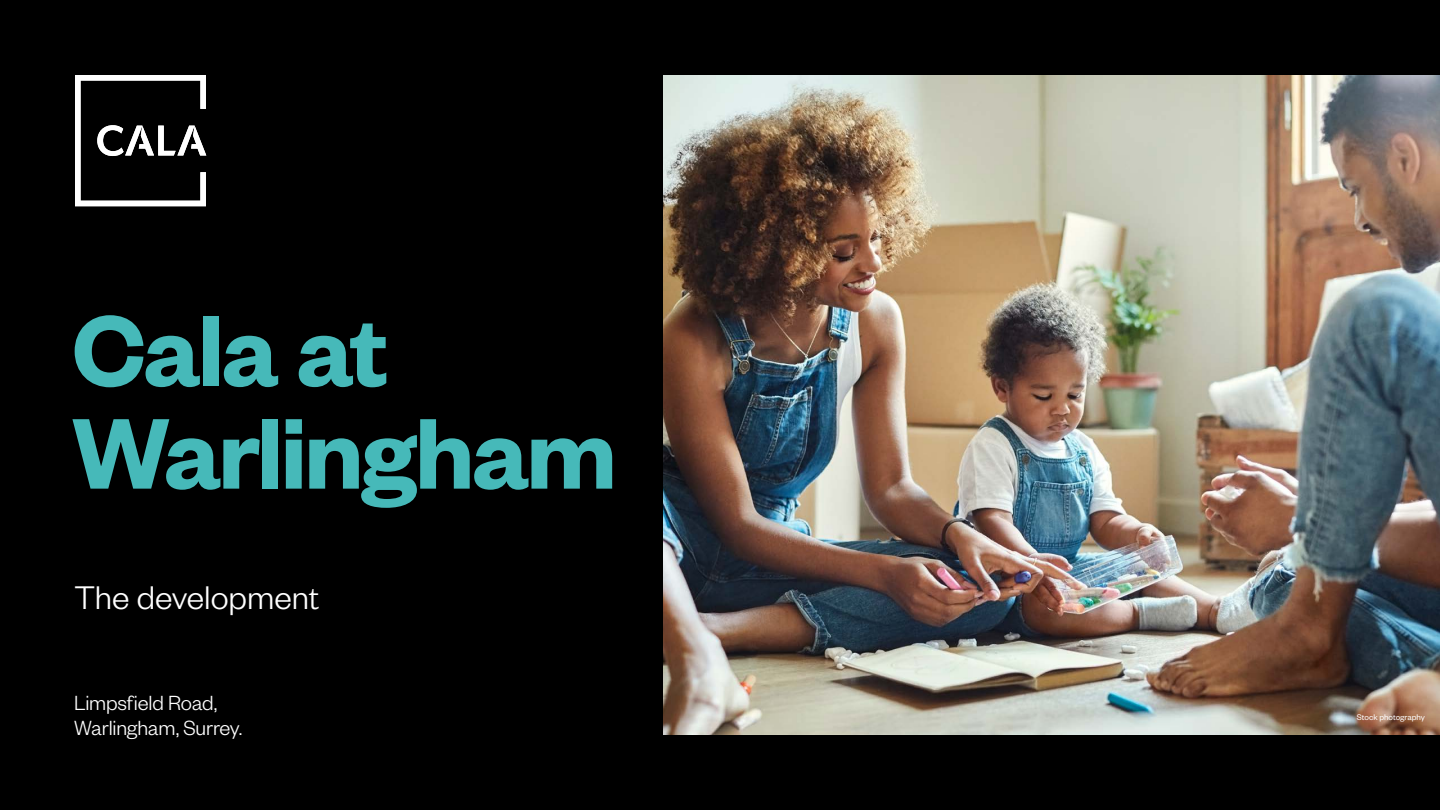
<style>
.page{position:relative;width:1440px;height:810px;background:#000}
.page>*{position:absolute;margin:0;border:0;box-sizing:border-box;transform-origin:0 0}
.t1{font:110.25px "Founders Grotesk Sm Bd";letter-spacing:-.025em;color:#46b9b9}
.t2{font:300 36px "Founders Grotesk";color:#fff}
.Body_Charcoal{font:300 22.5px/24.8px "Founders Grotesk";letter-spacing:-.01em;color:#fff}
.t3{font:9px "Founders Grotesk";color:#fff}
</style>
<div class="page">
<img style="left:663px;top:75px;width:777px;height:660px">
<svg style="left:75px;top:75px;width:131px;height:131px"></svg>
<p class="t1" style="left:72px;top:281px;width:318px">Cala at</p>
<p class="t1" style="left:72px;top:384px;width:546px">Warlingham</p>
<p class="t2" style="left:74px;top:576px;width:246px">The development</p>
<p class="Body_Charcoal" style="left:74px;top:690px;width:170px">Limpsfield Road,<br>Warlingham, Surrey.</p>
<p class="t3" style="left:1357px;top:712px;width:70px">Stock photography</p>
</div>
